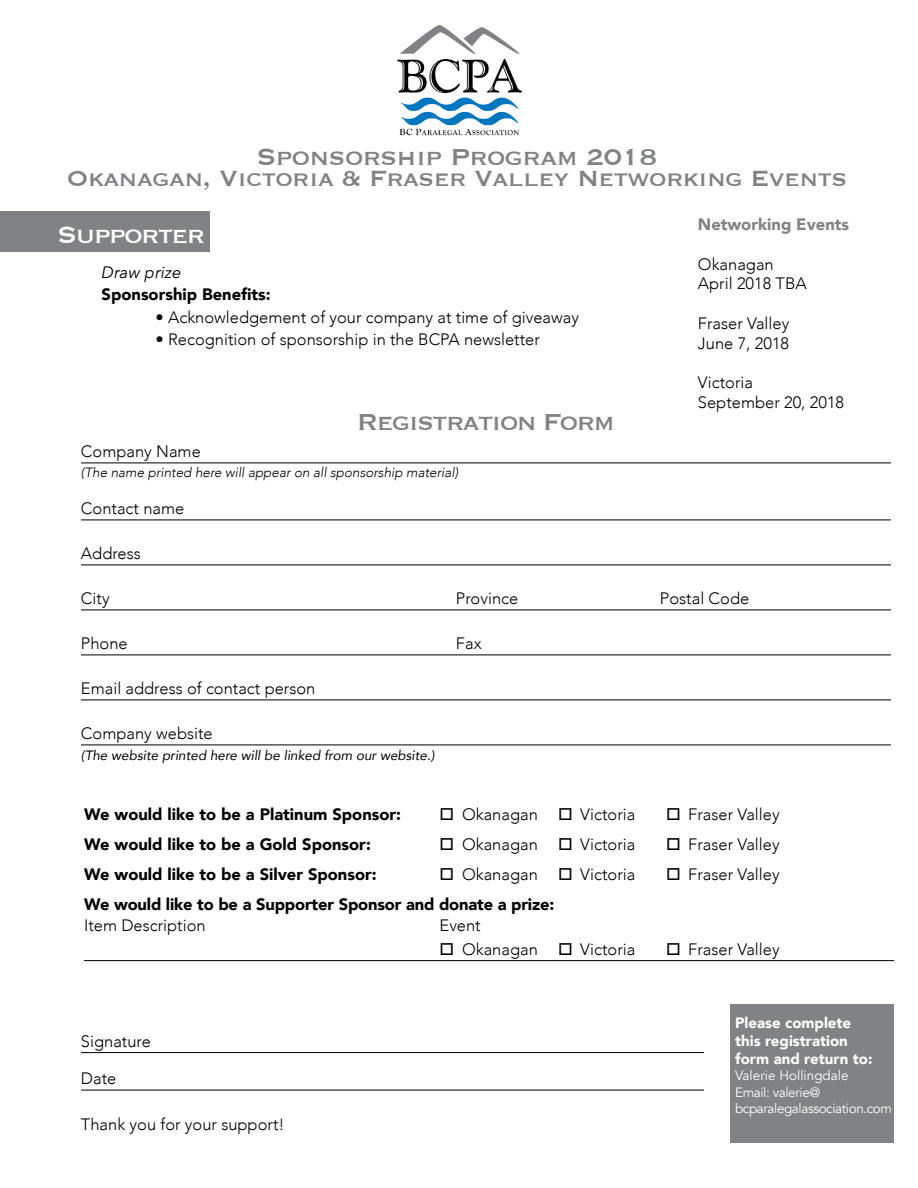
<style>
.page{position:relative;width:918px;height:1188px;background:#fff}
.page>*{position:absolute;margin:0;border:0;box-sizing:border-box;transform-origin:0 0}
.t1{font:30px "Copperplate";letter-spacing:-.02em;color:#808285}
.t2{font:30px "Copperplate";letter-spacing:-.05em;color:#808285}
.t3{font:30px "Copperplate";letter-spacing:-.05em;color:#fff}
.t4{font:28.5px "Copperplate";letter-spacing:-.02em;color:#808285}
.t5{font:300 16.5px "Avenir";color:#000}
.t6{font:900 16.5px "Avenir";color:#000}
.t7{font:900 16.5px "Avenir";color:#808285}
.t8{font:italic 16.5px "Avenir Next";color:#000}
.t9{font:900 15px "Avenir";color:#fff}
.t10{font:italic 300 13.5px "Avenir";color:#000}
.t11{font:italic 13.5px "Avenir";color:#000}
.t12{font:13.5px/16.5px "Avenir";letter-spacing:-.03em;color:#fff}
.t13{font:13.5px "Avenir";color:#fff}
</style>
<div class="page">
<img style="left:397px;top:24px;width:125px;height:112px">
<div style="left:0;top:211px;width:210px;height:41px;background:#808285"></div>
<hr style="left:81px;top:463px;width:810px;height:1px;background:#000">
<hr style="left:81px;top:520px;width:810px;height:1px;background:#000">
<hr style="left:81px;top:565px;width:810px;height:1px;background:#000">
<hr style="left:81px;top:610px;width:810px;height:1px;background:#000">
<hr style="left:81px;top:655px;width:810px;height:1px;background:#000">
<hr style="left:81px;top:700px;width:810px;height:1px;background:#000">
<hr style="left:81px;top:745px;width:810px;height:1px;background:#000">
<hr style="left:84px;top:960px;width:810px;height:1px;background:#000">
<div style="left:730px;top:1004px;width:164px;height:139px;background:#808285"></div>
<hr style="left:81px;top:1052px;width:623px;height:1px;background:#000">
<hr style="left:81px;top:1090px;width:623px;height:1px;background:#000">
<p class="t1" style="left:256px;top:138px;width:403px">Sponsorship Program 2018</p>
<p class="t4" style="left:66px;top:160px;width:782px">Okanagan, Victoria &amp; Fraser Valley Networking Events</p>
<p class="t7" style="left:698px;top:210px;width:153px">Networking Events</p>
<p class="t5" style="left:698px;top:254px;width:77px">Okanagan</p>
<p class="t5" style="left:698px;top:274px;width:110px">April 2018 TBA</p>
<p class="t5" style="left:698px;top:314px;width:93px">Fraser Valley</p>
<p class="t5" style="left:698px;top:333px;width:93px">June 7, 2018</p>
<p class="t5" style="left:698px;top:373px;width:57px">Victoria</p>
<p class="t5" style="left:698px;top:393px;width:148px">September 20, 2018</p>
<p class="t3" style="left:57px;top:215px;width:150px">Supporter</p>
<p class="t8" style="left:102px;top:258px;width:81px">Draw prize</p>
<p class="t6" style="left:102px;top:280px;width:171px">Sponsorship Benefits:</p>
<p class="t5" style="left:156px;top:307px;width:425px">• Acknowledgement of your company at time of giveaway</p>
<p class="t5" style="left:156px;top:330px;width:386px">• Recognition of sponsorship in the BCPA newsletter</p>
<p class="t2" style="left:357px;top:402px;width:260px">Registration Form</p>
<p class="t5" style="left:81px;top:442px;width:121px">Company Name</p>
<p class="t10" style="left:81px;top:464px;width:379px">(The name printed here will appear on all sponsorship material)</p>
<p class="t5" style="left:81px;top:499px;width:105px">Contact name</p>
<p class="t5" style="left:81px;top:544px;width:61px">Address</p>
<p class="t5" style="left:81px;top:589px;width:30px">City</p>
<p class="t5" style="left:456px;top:589px;width:64px">Province</p>
<p class="t5" style="left:660px;top:589px;width:91px">Postal Code</p>
<p class="t5" style="left:81px;top:634px;width:48px">Phone</p>
<p class="t5" style="left:456px;top:634px;width:27px">Fax</p>
<p class="t5" style="left:81px;top:679px;width:236px">Email address of contact person</p>
<p class="t5" style="left:81px;top:724px;width:133px">Company website</p>
<p class="t11" style="left:81px;top:747px;width:355px">(The website printed here will be linked from our website.)</p>
<p class="t6" style="left:84px;top:800px;width:319px">We would like to be a Platinum Sponsor:</p>
<p class="t5" style="left:440px;top:804px;width:197px">□ Okanagan □ Victoria</p>
<p class="t5" style="left:666px;top:804px;width:115px">□ Fraser Valley</p>
<p class="t6" style="left:84px;top:830px;width:288px">We would like to be a Gold Sponsor:</p>
<p class="t5" style="left:440px;top:834px;width:197px">□ Okanagan □ Victoria</p>
<p class="t5" style="left:666px;top:834px;width:115px">□ Fraser Valley</p>
<p class="t6" style="left:84px;top:860px;width:294px">We would like to be a Silver Sponsor:</p>
<p class="t5" style="left:440px;top:864px;width:197px">□ Okanagan □ Victoria</p>
<p class="t5" style="left:666px;top:864px;width:115px">□ Fraser Valley</p>
<p class="t6" style="left:84px;top:890px;width:472px">We would like to be a Supporter Sponsor and donate a prize:</p>
<p class="t5" style="left:84px;top:915px;width:123px">Item Description</p>
<p class="t5" style="left:440px;top:915px;width:43px">Event</p>
<p class="t5" style="left:440px;top:939px;width:197px">□ Okanagan □ Victoria</p>
<p class="t5" style="left:666px;top:939px;width:115px">□ Fraser Valley</p>
<p class="t5" style="left:81px;top:1031px;width:71px">Signature</p>
<p class="t5" style="left:81px;top:1069px;width:37px">Date</p>
<p class="t5" style="left:81px;top:1114px;width:205px">Thank you for your support!</p>
<p class="t9" style="left:735px;top:1010px;width:118px">Please complete</p>
<p class="t9" style="left:735px;top:1028px;width:114px">this registration</p>
<p class="t9" style="left:735px;top:1046px;width:139px">form and return to:</p>
<p class="t13" style="left:735px;top:1067px;width:115px">Valerie Hollingdale</p>
<p class="t12" style="left:735px;top:1084px;width:158px">Email: valerie@ bcparalegalassociation.com</p>
</div>
